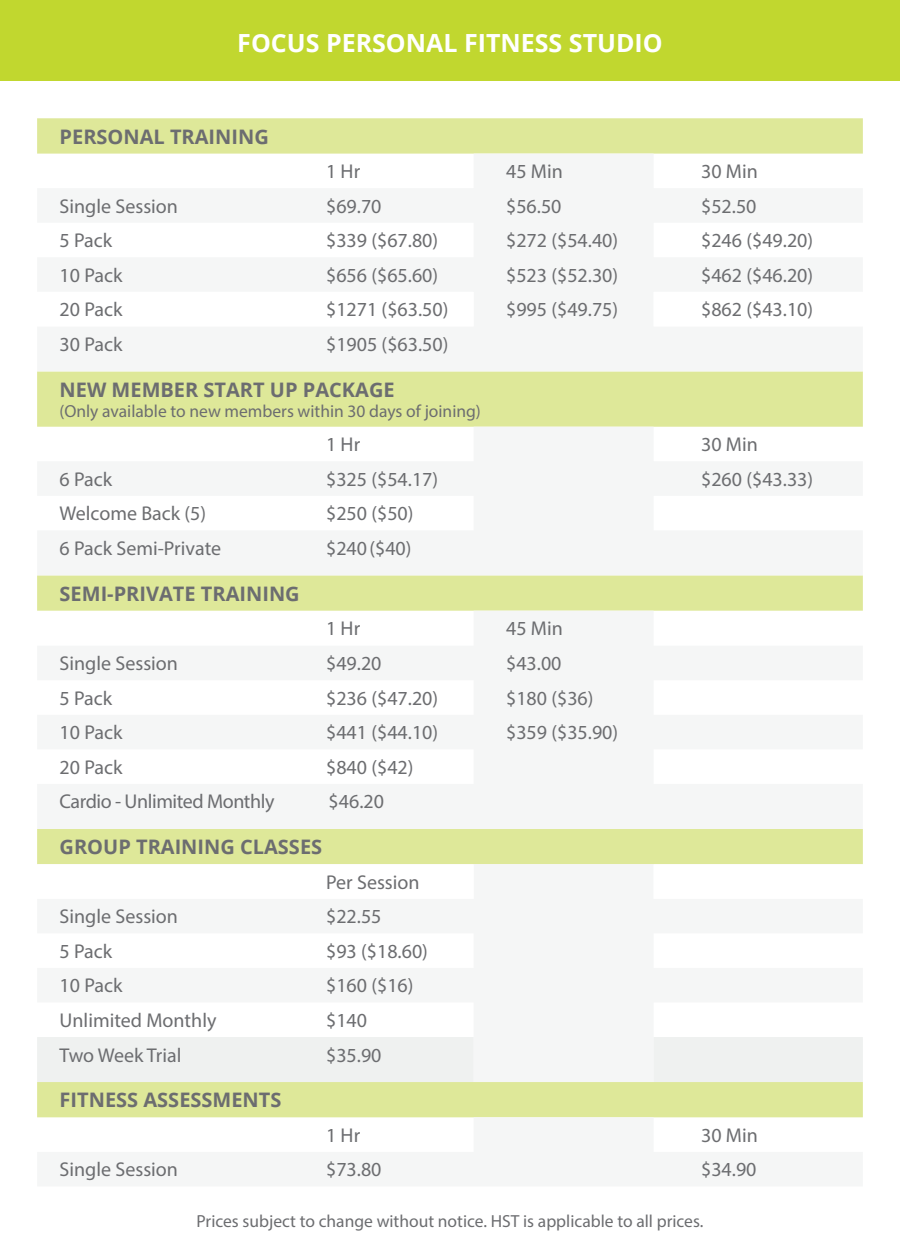
<style>
.page{position:relative;width:900px;height:1260px;background:#fff}
.page>*{position:absolute;margin:0;border:0;box-sizing:border-box;transform-origin:0 0}
.t1{font:700 25px "Open Sans";color:#fff}
.t2{font:20px "Myriad Pro";color:#6c6d70}
.t3{font:700 20px "Open Sans";color:#6c6d70}
.t4{font:20px "Myriad Pro";letter-spacing:-.02em;color:#6c6d70}
.t5{font:17.5px "Myriad Pro";color:#6c6d70}
</style>
<div class="page">
<div style="left:37px;top:118px;width:826px;height:36px;background:#dee899"></div>
<div style="left:37px;top:1082px;width:826px;height:36px;background:#dee899"></div>
<svg style="left:37px;top:371px;width:826px;height:494px;fill:#f5f6f6"></svg>
<div style="left:37px;top:1037px;width:826px;height:45px;background:#eff1f0"></div>
<div style="left:0;top:0;width:900px;height:81px;background:#c1d72f"></div>
<p class="t1" style="left:237px;top:26px;width:427px">FOCUS PERSONAL FITNESS STUDIO</p>
<p class="t3" style="left:60px;top:122px;width:211px">PERSONAL TRAINING</p>
<p class="t2" style="left:326px;top:159px;width:36px">1 Hr</p>
<p class="t2" style="left:506px;top:159px;width:58px">45 Min</p>
<p class="t2" style="left:701px;top:159px;width:58px">30 Min</p>
<p class="t2" style="left:60px;top:194px;width:120px">Single Session</p>
<p class="t2" style="left:326px;top:194px;width:57px">$69.70</p>
<p class="t2" style="left:506px;top:194px;width:57px">$56.50</p>
<p class="t2" style="left:701px;top:194px;width:57px">$52.50</p>
<p class="t2" style="left:60px;top:228px;width:54px">5 Pack</p>
<p class="t2" style="left:326px;top:228px;width:114px">$339 ($67.80)</p>
<p class="t2" style="left:506px;top:228px;width:114px">$272 ($54.40)</p>
<p class="t2" style="left:701px;top:228px;width:114px">$246 ($49.20)</p>
<p class="t2" style="left:60px;top:263px;width:64px">10 Pack</p>
<p class="t2" style="left:326px;top:263px;width:114px">$656 ($65.60)</p>
<p class="t2" style="left:506px;top:263px;width:114px">$523 ($52.30)</p>
<p class="t2" style="left:701px;top:263px;width:114px">$462 ($46.20)</p>
<p class="t2" style="left:60px;top:297px;width:64px">20 Pack</p>
<p class="t2" style="left:326px;top:297px;width:124px">$1271 ($63.50)</p>
<p class="t2" style="left:506px;top:297px;width:114px">$995 ($49.75)</p>
<p class="t2" style="left:701px;top:297px;width:114px">$862 ($43.10)</p>
<p class="t2" style="left:60px;top:332px;width:64px">30 Pack</p>
<p class="t2" style="left:326px;top:332px;width:124px">$1905 ($63.50)</p>
<p class="t3" style="left:60px;top:375px;width:337px">NEW MEMBER START UP PACKAGE</p>
<p class="t5" style="left:60px;top:400px;width:423px">(Only available to new members within 30 days of joining)</p>
<p class="t2" style="left:326px;top:432px;width:36px">1 Hr</p>
<p class="t2" style="left:701px;top:432px;width:58px">30 Min</p>
<p class="t2" style="left:60px;top:467px;width:54px">6 Pack</p>
<p class="t2" style="left:326px;top:467px;width:114px">$325 ($54.17)</p>
<p class="t2" style="left:701px;top:467px;width:114px">$260 ($43.33)</p>
<p class="t2" style="left:60px;top:501px;width:148px">Welcome Back (5)</p>
<p class="t2" style="left:326px;top:501px;width:89px">$250 ($50)</p>
<p class="t2" style="left:60px;top:536px;width:163px">6 Pack Semi-Private</p>
<p class="t2" style="left:326px;top:536px;width:87px">$240 ($40)</p>
<p class="t3" style="left:60px;top:579px;width:242px">SEMI-PRIVATE TRAINING</p>
<p class="t2" style="left:326px;top:616px;width:36px">1 Hr</p>
<p class="t2" style="left:506px;top:616px;width:58px">45 Min</p>
<p class="t2" style="left:60px;top:651px;width:120px">Single Session</p>
<p class="t2" style="left:326px;top:651px;width:57px">$49.20</p>
<p class="t2" style="left:506px;top:651px;width:57px">$43.00</p>
<p class="t2" style="left:60px;top:686px;width:54px">5 Pack</p>
<p class="t2" style="left:326px;top:686px;width:114px">$236 ($47.20)</p>
<p class="t2" style="left:506px;top:686px;width:89px">$180 ($36)</p>
<p class="t2" style="left:60px;top:720px;width:64px">10 Pack</p>
<p class="t2" style="left:326px;top:720px;width:114px">$441 ($44.10)</p>
<p class="t2" style="left:506px;top:720px;width:114px">$359 ($35.90)</p>
<p class="t2" style="left:60px;top:755px;width:64px">20 Pack</p>
<p class="t2" style="left:326px;top:755px;width:89px">$840 ($42)</p>
<p class="t4" style="left:60px;top:789px;width:216px">Cardio - Unlimited Monthly</p>
<p class="t2" style="left:329px;top:789px;width:57px">$46.20</p>
<p class="t3" style="left:60px;top:833px;width:264px">GROUP TRAINING CLASSES</p>
<p class="t2" style="left:326px;top:870px;width:95px">Per Session</p>
<p class="t2" style="left:60px;top:904px;width:120px">Single Session</p>
<p class="t2" style="left:326px;top:904px;width:57px">$22.55</p>
<p class="t2" style="left:60px;top:939px;width:54px">5 Pack</p>
<p class="t2" style="left:326px;top:939px;width:103px">$93 ($18.60)</p>
<p class="t2" style="left:60px;top:973px;width:64px">10 Pack</p>
<p class="t2" style="left:326px;top:973px;width:89px">$160 ($16)</p>
<p class="t2" style="left:60px;top:1008px;width:158px">Unlimited Monthly</p>
<p class="t2" style="left:326px;top:1008px;width:43px">$140</p>
<p class="t2" style="left:60px;top:1043px;width:123px">Two Week Trial</p>
<p class="t2" style="left:326px;top:1043px;width:57px">$35.90</p>
<p class="t3" style="left:60px;top:1086px;width:223px">FITNESS ASSESSMENTS</p>
<p class="t2" style="left:326px;top:1123px;width:36px">1 Hr</p>
<p class="t2" style="left:701px;top:1123px;width:58px">30 Min</p>
<p class="t2" style="left:60px;top:1157px;width:120px">Single Session</p>
<p class="t2" style="left:326px;top:1157px;width:57px">$73.80</p>
<p class="t2" style="left:701px;top:1157px;width:57px">$34.90</p>
<p class="t5" style="left:197px;top:1210px;width:508px">Prices subject to change without notice. HST is applicable to all prices.</p>
</div>
